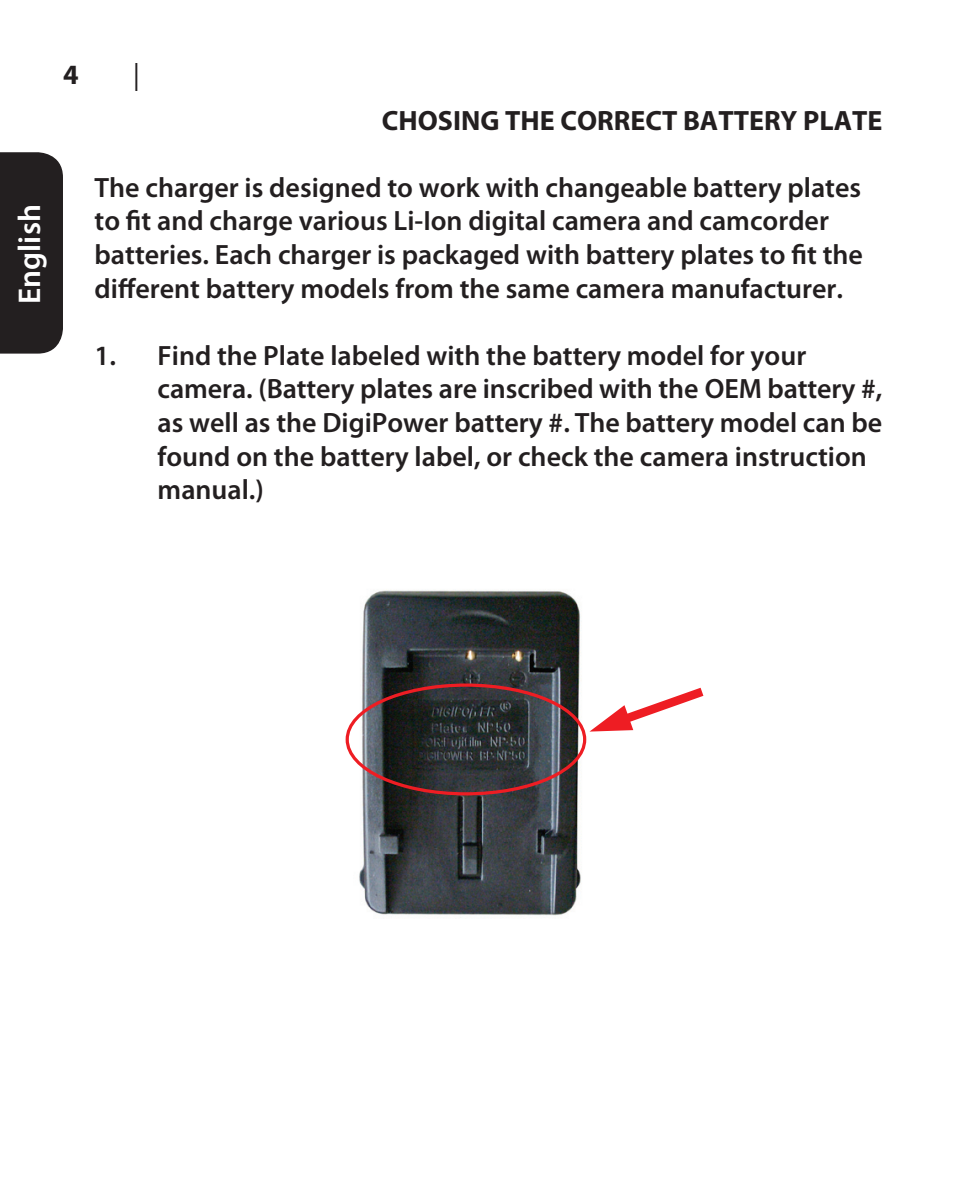
<style>
.page{position:relative;width:977px;height:1197px;background:#fff}
.page>*{position:absolute;margin:0;border:0;box-sizing:border-box;transform-origin:0 0}
.t1{font:600 31.5px "Myriad Pro";color:#fff}
.t2{font:600 28px/33.6px "Myriad Pro";color:#231f20}
.t3{font:700 28px "Myriad Pro";color:#231f20}
.t4{font:28px "Myriad Pro";color:#231f20}
</style>
<div class="page">
<img style="left:349px;top:590px;width:238px;height:328px">
<div style="left:345px;top:684px;width:241px;height:111px;border:3px solid #ee1d23;border-radius:50%"></div>
<svg style="left:589px;top:688px;width:114px;height:44px"></svg>
<div style="left:0;top:152px;width:63px;height:202px;background:#231f20"></div>
<p class="t3" style="left:63px;top:56px;width:17px">4</p>
<p class="t4" style="left:133px;top:57px;width:8px">|</p>
<p class="t3" style="left:382px;top:102px;width:34px">CHOSING</p>
<p class="t3" style="left:505px;top:102px;width:90px">THE CORRE</p>
<p class="t3" style="left:645px;top:102px;width:236px">CT BATTERY PLATE</p>
<p class="t1" style="left:9px;top:304px;width:101px;rotate:-90deg">English</p>
<p class="t2" style="left:95px;top:170px;width:770px">The charger is designed to work with changeable battery plates to fit and charge various Li-Ion digital camera and camcorder batteries. Each charger is packaged with battery plates to fit the different battery models from the same camera manufacturer.</p>
<p class="t2" style="left:158px;top:338px;width:726px;text-indent:-63px">1. Find the Plate labeled with the battery model for your camera. (Battery plates are inscribed with the OEM battery #, as well as the DigiPower battery #. The battery model can be found on the battery label, or check the camera instruction manual.)</p>
</div>
